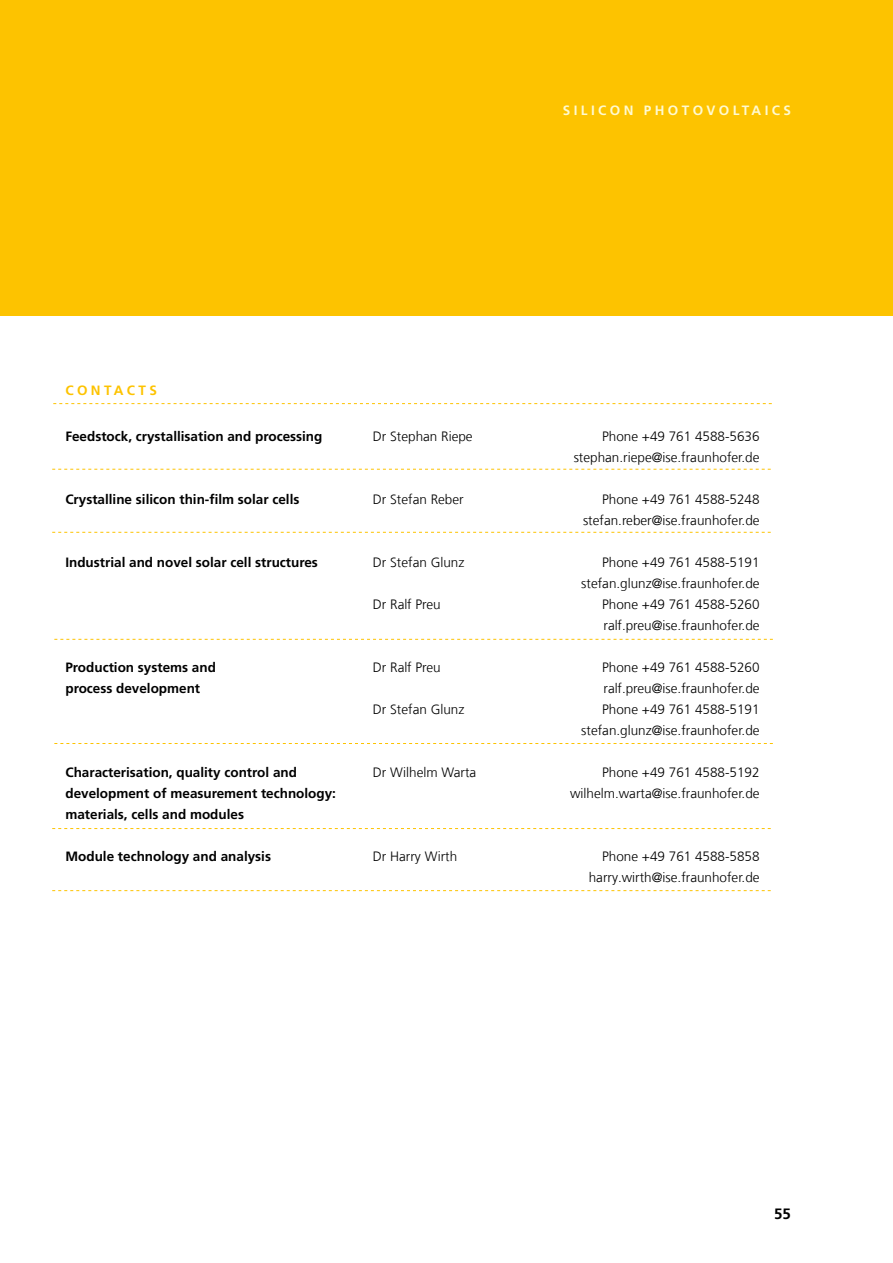
<style>
.page{position:relative;width:893px;height:1263px;background:#fff}
.page>*{position:absolute;margin:0;border:0;box-sizing:border-box;transform-origin:0 0}
.t1{font:700 15px "Frutiger LT Com";color:#000}
.t2{font:300 13.5px/21px "Frutiger LT Com";color:#000;text-align:right}
.t3{font:700 13.5px "Frutiger LT Com";color:#000}
.t4{font:700 13.5px "Frutiger LT Com";letter-spacing:.25em;color:#fffad1}
.t5{font:700 13.5px "Frutiger LT Com";color:#fdc300}
</style>
<div class="page">
<div style="left:0;top:0;width:893px;height:315px;background:#fdc300"></div>
<svg style="left:52px;top:469px;width:719px;height:1px"></svg>
<svg style="left:52px;top:532px;width:719px;height:1px"></svg>
<svg style="left:54px;top:639px;width:719px;height:1px"></svg>
<svg style="left:52px;top:828px;width:719px;height:1px"></svg>
<svg style="left:54px;top:743px;width:719px;height:1px"></svg>
<svg style="left:53px;top:403px;width:719px;height:1px"></svg>
<svg style="left:52px;top:890px;width:719px;height:1px"></svg>
<p class="t4" style="left:563px;top:102px;width:229px">SILICON PHOTOVOLTAICS</p>
<p class="t5" style="left:65px;top:383px;width:24px">Contacts</p>
<p class="t3" style="left:65px;top:428px;width:259px">Feedstock, crystallisation and processing</p>
<p class="t2" style="left:373px;top:426px;width:101px">Dr Stephan Riepe</p>
<p class="t2" style="left:574px;top:426px;width:187px">Phone +49 761 4588-5636 stephan.riepe@ise.fraunhofer.de</p>
<p class="t3" style="left:65px;top:491px;width:236px">Crystalline silicon thin-film solar cells</p>
<p class="t2" style="left:373px;top:489px;width:92px">Dr Stefan Reber</p>
<p class="t2" style="left:583px;top:489px;width:178px">Phone +49 761 4588-5248 stefan.reber@ise.fraunhofer.de</p>
<p class="t3" style="left:65px;top:554px;width:254px">Industrial and novel solar cell structures</p>
<p class="t2" style="left:373px;top:552px;width:93px">Dr Stefan Glunz</p>
<p class="t2" style="left:581px;top:552px;width:180px">Phone +49 761 4588-5191 stefan.glunz@ise.fraunhofer.de</p>
<p class="t2" style="left:373px;top:594px;width:69px">Dr Ralf Preu</p>
<p class="t2" style="left:602px;top:594px;width:159px;text-align:left">Phone +49 761 4588-5260 ralf.preu@ise.fraunhofer.de</p>
<p class="t3" style="left:65px;top:659px;width:152px">Production systems and</p>
<p class="t2" style="left:373px;top:657px;width:69px">Dr Ralf Preu</p>
<p class="t2" style="left:602px;top:657px;width:159px">Phone +49 761 4588-5260</p>
<p class="t3" style="left:65px;top:680px;width:136px">process development</p>
<p class="t2" style="left:603px;top:678px;width:158px">ralf.preu@ise.fraunhofer.de</p>
<p class="t2" style="left:373px;top:699px;width:93px">Dr Stefan Glunz</p>
<p class="t2" style="left:581px;top:699px;width:180px">Phone +49 761 4588-5191 stefan.glunz@ise.fraunhofer.de</p>
<p class="t3" style="left:65px;top:764px;width:233px">Characterisation, quality control and</p>
<p class="t2" style="left:373px;top:762px;width:105px">Dr Wilhelm Warta</p>
<p class="t2" style="left:602px;top:762px;width:159px">Phone +49 761 4588-5192</p>
<p class="t3" style="left:65px;top:785px;width:272px">development of measurement technology:</p>
<p class="t2" style="left:570px;top:783px;width:191px">wilhelm.warta@ise.fraunhofer.de</p>
<p class="t3" style="left:65px;top:806px;width:180px">materials, cells and modules</p>
<p class="t3" style="left:65px;top:848px;width:207px">Module technology and analysis</p>
<p class="t2" style="left:373px;top:846px;width:86px">Dr Harry Wirth</p>
<p class="t2" style="left:589px;top:846px;width:172px">Phone +49 761 4588-5858 harry.wirth@ise.fraunhofer.de</p>
<p class="t1" style="left:774px;top:1205px;width:18px">55</p>
</div>
